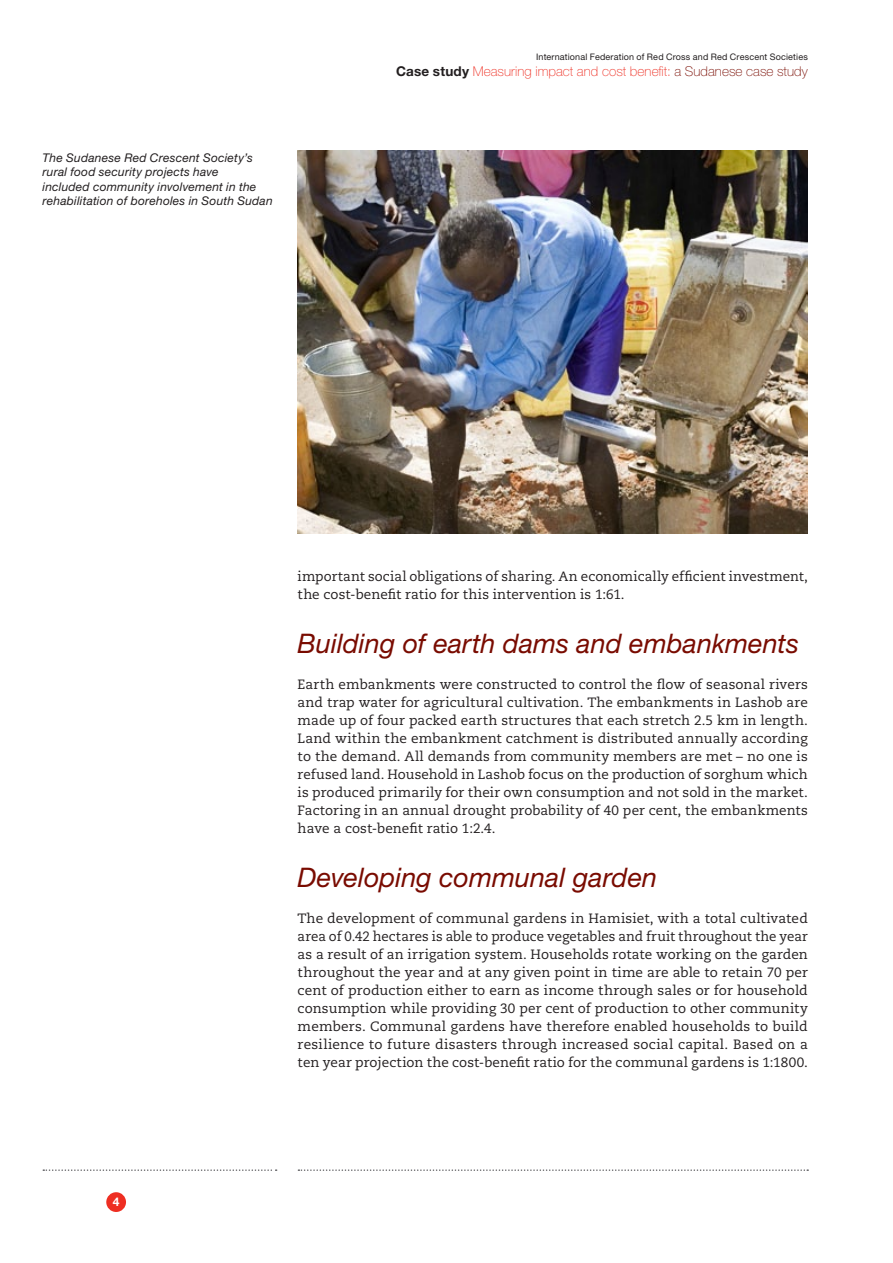
<style>
.page{position:relative;width:893px;height:1263px;background:#fff}
.page>*{position:absolute;margin:0;border:0;box-sizing:border-box;transform-origin:0 0}
.Heading_2{font:italic 27px "Helvetica Neue LT Std";color:#790b00}
.t1{font:13.5px/18px "Caecilia LT Std";letter-spacing:.005em;color:#231f20;text-align:justify}
.t2{font:100 13.5px "Helvetica Neue LT Std";letter-spacing:.005em;color:#ee2e22}
.Photo_caption{font:italic 12px/14.4px "Helvetica Neue LT Std";letter-spacing:.015em;color:#231f20}
.t3{font:700 12px "Helvetica Neue LT Std";color:#fff}
.t4{font:9px "Helvetica Neue LT Std";letter-spacing:.015em;color:#231f20}
.s1{font-weight:700;color:#231f20}
.s2{color:#790b00}
</style>
<div class="page">
<div style="left:106px;top:1192px;width:20px;height:20px;background:#ee2e22;border-radius:50%"></div>
<svg style="left:43px;top:1169px;width:234px;height:2px"></svg>
<svg style="left:298px;top:1169px;width:510px;height:2px"></svg>
<img style="left:298px;top:151px;width:510px;height:382px">
<p class="Photo_caption" style="left:43px;top:150px;width:232px">The Sudanese Red Crescent Society’s rural food security projects have<br>included community involvement in the rehabilitation of boreholes in South Sudan</p>
<p class="t4" style="left:536px;top:51px;width:273px">International Federation of Red Cross and Red Crescent Societies</p>
<p class="t2" style="left:396px;top:64px;width:413px"><span class="s1">Case study</span> Measuring impact and cost benefit: <span class="s2">a Sudanese case study</span></p>
<p class="t3" style="left:113px;top:1195px;width:8px">4</p>
<p class="t1" style="left:298px;top:567px;width:512px">important social obligations of sharing. An economically efficient investment, the cost-benefit ratio for this intervention is 1:61.</p>
<p class="Heading_2" style="left:298px;top:627px;width:503px">Building of earth dams and embankments</p>
<p class="t1" style="left:298px;top:675px;width:512px">Earth embankments were constructed to control the flow of seasonal rivers and trap water for agricultural cultivation. The embankments in Lashob are made up of four packed earth structures that each stretch 2.5 km in length.<br>Land within the embankment catchment is distributed annually according to the demand. All demands from community members are met – no one is refused land. Household in Lashob focus on the production of sorghum which is produced primarily for their own consumption and not sold in the market.<br>Factoring in an annual drought probability of 40 per cent, the embankments have a cost-benefit ratio 1:2.4.</p>
<p class="Heading_2" style="left:298px;top:861px;width:361px">Developing communal garden</p>
<p class="t1" style="left:298px;top:909px;width:512px">The development of communal gardens in Hamisiet, with a total cultivated area of 0.42 hectares is able to produce vegetables and fruit throughout the year as a result of an irrigation system. Households rotate working on the garden throughout the year and at any given point in time are able to retain 70 per cent of production either to earn as income through sales or for household consumption while providing 30 per cent of production to other community members. Communal gardens have therefore enabled households to build resilience to future disasters through increased social capital. Based on a ten year projection the cost-benefit ratio for the communal gardens is 1:1800.</p>
</div>
